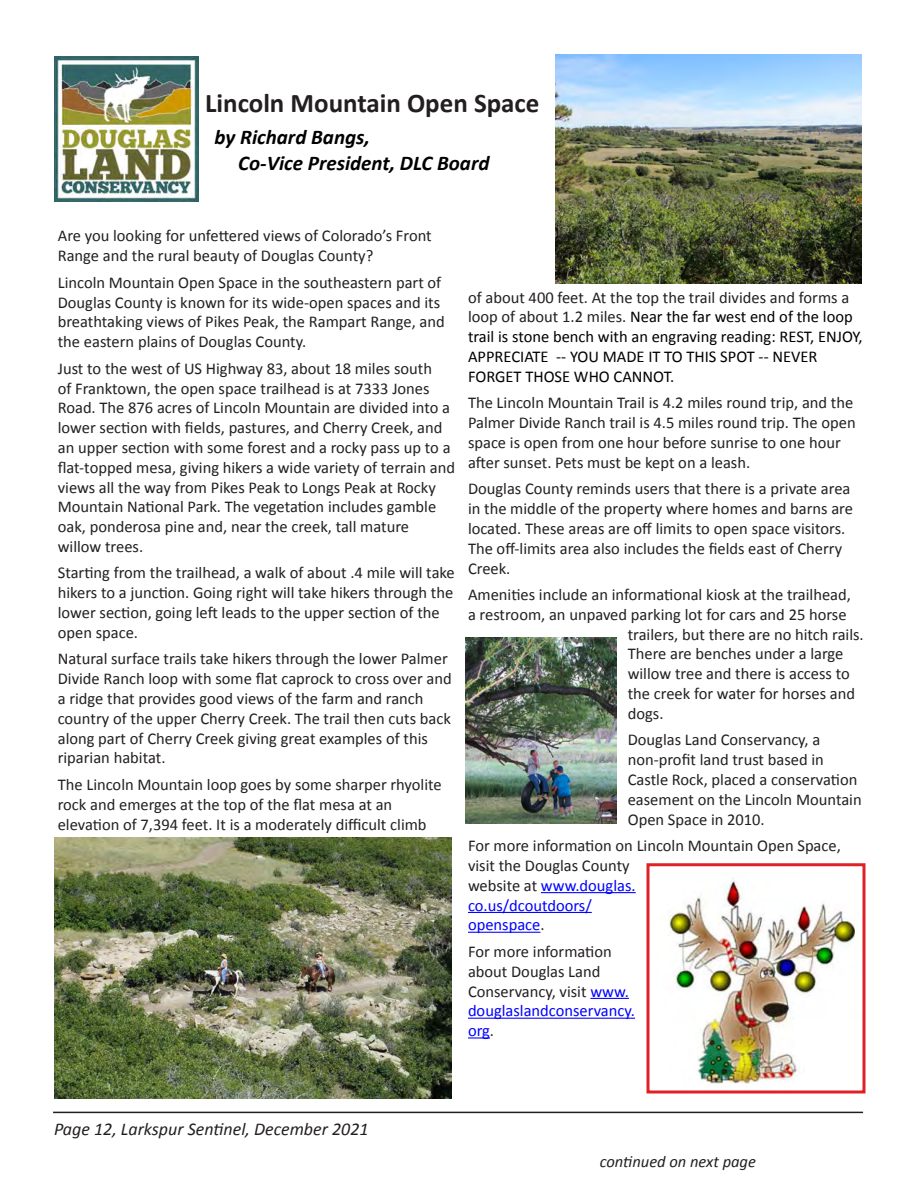
<style>
.page{position:relative;width:918px;height:1188px;background:#fff}
.page>*{position:absolute;margin:0;border:0;box-sizing:border-box;transform-origin:0 0}
.t1{font:700 27px "Calibri";color:#231f20}
.t2{font:italic 700 21px "Calibri";color:#000}
.t3{font:italic 18px "Calibri";color:#231f20}
.t4{font:16.5px/19.8px "Calibri";color:#231f20}
.t5{font:16.5px/19.8px "Calibri";color:#000}
.t6{font:italic 16.5px "Calibri";color:#231f20}
.s1{color:#231f20}
.s2{color:#00f}
</style>
<div class="page">
<hr style="left:53px;top:1112px;width:810px;height:1px;background:#231f20">
<img style="left:54px;top:57px;width:144px;height:144px">
<img style="left:466px;top:638px;width:151px;height:186px">
<hr style="left:541px;top:892px;width:95px;height:1px;background:#00f">
<hr style="left:468px;top:912px;width:124px;height:1px;background:#00f">
<hr style="left:468px;top:932px;width:72px;height:1px;background:#00f">
<hr style="left:590px;top:998px;width:39px;height:1px;background:#00f">
<hr style="left:468px;top:1018px;width:167px;height:1px;background:#00f">
<hr style="left:468px;top:1037px;width:22px;height:2px;background:#00f">
<img style="left:556px;top:54px;width:306px;height:230px">
<img style="left:54px;top:838px;width:397px;height:261px">
<img style="left:668px;top:878px;width:187px;height:207px">
<div style="left:646px;top:863px;width:220px;height:231px;border:3px solid #df2027"></div>
<p class="t1" style="left:205px;top:86px;width:336px">Lincoln Mountain Open Space</p>
<p class="t2" style="left:215px;top:124px;width:157px">by Richard Bangs,</p>
<p class="t2" style="left:238px;top:149px;width:253px">Co-Vice President, DLC Board</p>
<p class="t4" style="left:58px;top:226px;width:375px">Are you looking for unfettered views of Colorado’s Front<br>Range and the rural beauty of Douglas County?</p>
<p class="t4" style="left:58px;top:272px;width:389px">Lincoln Mountain Open Space in the southeastern part of Douglas County is known for its wide-open spaces and its breathtaking views of Pikes Peak, the Rampart Range, and the eastern plains of Douglas County.</p>
<p class="t4" style="left:58px;top:358px;width:399px">Just to the west of US Highway 83, about 18 miles south<br>of Franktown, the open space trailhead is at 7333 Jones Road. The 876 acres of Lincoln Mountain are divided into a lower section with fields, pastures, and Cherry Creek, and an upper section with some forest and a rocky pass up to a flat-topped mesa, giving hikers a wide variety of terrain and views all the way from Pikes Peak to Longs Peak at Rocky Mountain National Park. The vegetation includes gamble oak, ponderosa pine and, near the creek, tall mature willow trees.</p>
<p class="t4" style="left:58px;top:563px;width:398px">Starting from the trailhead, a walk of about .4 mile will take hikers to a junction. Going right will take hikers through the lower section, going left leads to the upper section of the open space.</p>
<p class="t4" style="left:58px;top:649px;width:396px">Natural surface trails take hikers through the lower Palmer Divide Ranch loop with some flat caprock to cross over and a ridge that provides good views of the farm and ranch country of the upper Cherry Creek. The trail then cuts back along part of Cherry Creek giving great examples of this riparian habitat.</p>
<p class="t4" style="left:58px;top:775px;width:385px">The Lincoln Mountain loop goes by some sharper rhyolite rock and emerges at the top of the flat mesa at an elevation of 7,394 feet. It is a moderately difficult climb</p>
<p class="t5" style="left:468px;top:287px;width:396px"><span class="s1">of about 400 feet. At the top the trail divides and forms a loop of about 1.2 miles.</span> Near the far west end of the loop trail is stone bench with an engraving reading: REST, ENJOY, APPRECIATE -- YOU MADE IT TO THIS SPOT -- NEVER FORGET THOSE WHO CANNOT.</p>
<p class="t4" style="left:468px;top:393px;width:389px">The Lincoln Mountain Trail is 4.2 miles round trip, and the Palmer Divide Ranch trail is 4.5 miles round trip. The open space is open from one hour before sunrise to one hour after sunset. Pets must be kept on a leash.</p>
<p class="t4" style="left:468px;top:479px;width:387px">Douglas County reminds users that there is a private area in the middle of the property where homes and barns are located. These areas are off limits to open space visitors.<br>The off-limits area also includes the fields east of Cherry Creek.</p>
<p class="t4" style="left:468px;top:585px;width:384px">Amenities include an informational kiosk at the trailhead,</p>
<p class="t4" style="left:468px;top:605px;width:380px">a restroom, an unpaved parking lot for cars and 25 horse</p>
<p class="t4" style="left:628px;top:624px;width:237px">trailers, but there are no hitch rails.</p>
<p class="t4" style="left:628px;top:644px;width:217px">There are benches under a large</p>
<p class="t4" style="left:628px;top:664px;width:224px">willow tree and there is access to</p>
<p class="t4" style="left:628px;top:684px;width:229px">the creek for water for horses and</p>
<p class="t4" style="left:628px;top:704px;width:37px">dogs.</p>
<p class="t4" style="left:628px;top:730px;width:235px">Douglas Land Conservancy, a non-profit land trust based in<br>Castle Rock, placed a conservation easement on the Lincoln Mountain<br>Open Space in 2010.</p>
<p class="t4" style="left:468px;top:836px;width:374px">For more information on Lincoln Mountain Open Space, visit the Douglas County<br>website at <span class="s2">www.douglas.<br>co.us/dcoutdoors/<br>openspace</span>.</p>
<p class="t4" style="left:468px;top:942px;width:169px">For more information about Douglas Land<br>Conservancy, visit <span class="s2">www. douglaslandconservancy. org</span>.</p>
<p class="t3" style="left:54px;top:1116px;width:316px">Page 12, Larkspur Sentinel, December 2021</p>
<p class="t6" style="left:600px;top:1151px;width:158px">continued on next page</p>
</div>
